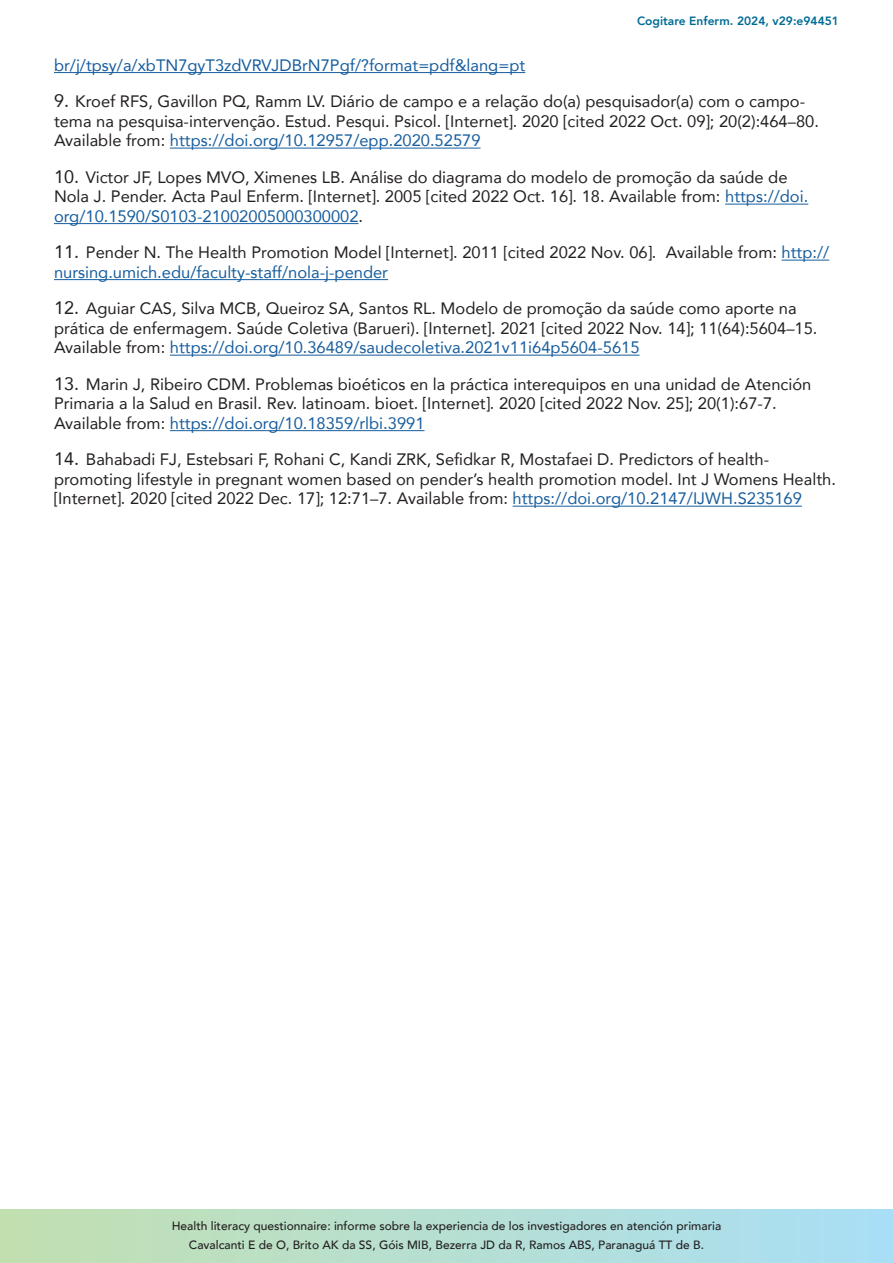
<style>
.page{position:relative;width:893px;height:1263px;background:#fff}
.page>*{position:absolute;margin:0;border:0;box-sizing:border-box;transform-origin:0 0}
.t1{font:16.5px/19.5px "Avenir";color:#231f20}
.t2{font:16.5px "Avenir";color:#175d9e}
.t3{font:500 12px/18.6px "Avenir";color:#231f20;text-align:center}
.t4{font:800 12px "Avenir";color:#006c95}
.s1{font-size:18px}
.s2{color:#175d9e}
</style>
<div class="page">
<svg style="left:0;top:1209px;width:893px;height:54px;background:#b6dfd2"></svg>
<hr style="left:54px;top:72px;width:471px;height:1px;background:#175d9e">
<hr style="left:170px;top:148px;width:310px;height:1px;background:#175d9e">
<hr style="left:725px;top:204px;width:83px;height:1px;background:#175d9e">
<hr style="left:54px;top:223px;width:305px;height:1px;background:#175d9e">
<hr style="left:782px;top:260px;width:47px;height:1px;background:#175d9e">
<hr style="left:54px;top:279px;width:334px;height:1px;background:#175d9e">
<hr style="left:170px;top:355px;width:469px;height:1px;background:#175d9e">
<hr style="left:170px;top:430px;width:255px;height:1px;background:#175d9e">
<hr style="left:513px;top:506px;width:289px;height:1px;background:#175d9e">
<p class="t4" style="left:637px;top:10px;width:203px">Cogitare Enferm. 2024, v29:e94451</p>
<p class="t2" style="left:54px;top:52px;width:473px">br/j/tpsy/a/xbTN7gyT3zdVRVJDBrN7Pgf/?format=pdf&amp;lang=pt</p>
<p class="t1" style="left:54px;top:91px;width:766px"><span class="s1">9.</span> Kroef RFS, Gavillon PQ, Ramm LV. Diário de campo e a relação do(a) pesquisador(a) com o campo&shy;tema na pesquisa-intervenção. Estud. Pesqui. Psicol. [Internet]. 2020 [cited 2022 Oct. 09]; 20(2):464–80.<br>Available from: <span class="s2">https://doi.org/10.12957/epp.2020.52579</span></p>
<p class="t1" style="left:54px;top:167px;width:756px"><span class="s1">10.</span> Victor JF, Lopes MVO, Ximenes LB. Análise do diagrama do modelo de promoção da saúde de<br>Nola J. Pender. Acta Paul Enferm. [Internet]. 2005 [cited 2022 Oct. 16]. 18. Available from: <span class="s2">https://doi. org/10.1590/S0103-21002005000300002</span>.</p>
<p class="t1" style="left:54px;top:242px;width:777px"><span class="s1">11.</span> Pender N. The Health Promotion Model [Internet]. 2011 [cited 2022 Nov. 06]. Available from: <span class="s2">http:// nursing.umich.edu/faculty-staff/nola-j-pender</span></p>
<p class="t1" style="left:54px;top:298px;width:765px"><span class="s1">12.</span> Aguiar CAS, Silva MCB, Queiroz SA, Santos RL. Modelo de promoção da saúde como aporte na prática de enfermagem. Saúde Coletiva (Barueri). [Internet]. 2021 [cited 2022 Nov. 14]; 11(64):5604–15.<br>Available from: <span class="s2">https://doi.org/10.36489/saudecoletiva.2021v11i64p5604-5615</span></p>
<p class="t1" style="left:54px;top:374px;width:759px"><span class="s1">13.</span> Marin J, Ribeiro CDM. Problemas bioéticos en la práctica interequipos en una unidad de Atención<br>Primaria a la Salud en Brasil. Rev. latinoam. bioet. [Internet]. 2020 [cited 2022 Nov. 25]; 20(1):67-7.<br>Available from: <span class="s2">https://doi.org/10.18359/rlbi.3991</span></p>
<p class="t1" style="left:54px;top:449px;width:783px"><span class="s1">14.</span> Bahabadi FJ, Estebsari F, Rohani C, Kandi ZRK, Sefidkar R, Mostafaei D. Predictors of health&shy;promoting lifestyle in pregnant women based on pender’s health promotion model. Int J Womens Health. [Internet]. 2020 [cited 2022 Dec. 17]; 12:71–7. Available from: <span class="s2">https://doi.org/10.2147/IJWH.S235169</span></p>
<p class="t3" style="left:172px;top:1216px;width:551px">Health literacy questionnaire: informe sobre la experiencia de los investigadores en atención primaria<br>Cavalcanti E de O, Brito AK da SS, Góis MIB, Bezerra JD da R, Ramos ABS, Paranaguá TT de B.</p>
</div>
